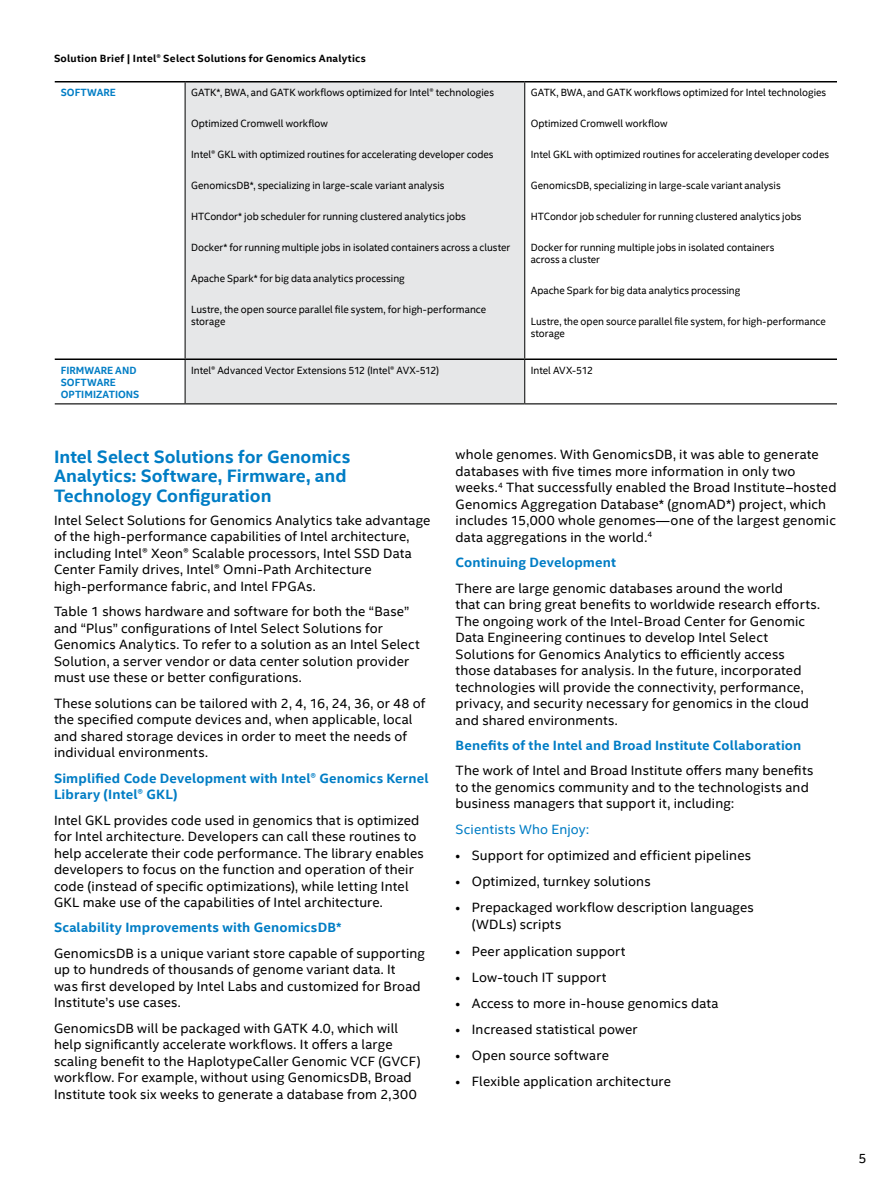
<style>
.page{position:relative;width:891px;height:1188px;background:#fff}
.page>*{position:absolute;margin:0;border:0;box-sizing:border-box;transform-origin:0 0}
.CopyHeaderBlue{font:700 18px/19.5px "Intel Clear";color:#007dc5}
.MainCopy___Caption{font:13.5px/16.5px "Intel Clear";letter-spacing:.01em;color:#000}
.MainCopy___Caption-2{font:700 13.5px/16.5px "Intel Clear";letter-spacing:.01em;color:#007dc5}
.MainCopy___Caption-3{font:13.5px "Intel Clear";letter-spacing:.01em;color:#007dc5}
.Lgl_-_Footnotes_and{font:10.5px/12px "Intel Clear";color:#000;scale:.96 1}
.t1{font:700 10.5px "Intel Clear";letter-spacing:.02em;color:#000}
.Lgl_-_Footnotes_and-2{font:700 10.5px/12px "Intel Clear";letter-spacing:.005em;color:#007dc5;scale:.96 1}
</style>
<div class="page">
<div style="left:185px;top:82px;width:340px;height:321px;background:#e6e7e8"></div>
<hr style="left:55px;top:81px;width:130px;height:1px;background:#000">
<hr style="left:185px;top:81px;width:340px;height:1px;background:#000">
<hr style="left:525px;top:81px;width:312px;height:1px;background:#000">
<hr style="left:185px;top:83px;width:1px;height:276px;background:#000">
<hr style="left:524px;top:83px;width:1px;height:276px;background:#000">
<hr style="left:55px;top:359px;width:130px;height:1px;background:#000">
<hr style="left:185px;top:359px;width:340px;height:1px;background:#000">
<hr style="left:525px;top:359px;width:312px;height:1px;background:#000">
<hr style="left:185px;top:360px;width:1px;height:43px;background:#000">
<hr style="left:524px;top:360px;width:1px;height:43px;background:#000">
<hr style="left:55px;top:403px;width:130px;height:1px;background:#000">
<hr style="left:185px;top:403px;width:340px;height:1px;background:#000">
<hr style="left:525px;top:403px;width:312px;height:1px;background:#000">
<p class="t1" style="left:54px;top:51px;width:313px">Solution Brief | Intel® Select Solutions for Genomics Analytics</p>
<p class="Lgl_-_Footnotes_and-2" style="left:61px;top:86px;width:59px">SOFTWARE</p>
<p class="Lgl_-_Footnotes_and" style="left:191px;top:86px;width:317px">GATK*, BWA, and GATK workflows optimized for Intel® technologies</p>
<p class="Lgl_-_Footnotes_and" style="left:191px;top:117px;width:144px">Optimized Cromwell workflow</p>
<p class="Lgl_-_Footnotes_and" style="left:191px;top:148px;width:317px">Intel® GKL with optimized routines for accelerating developer codes</p>
<p class="Lgl_-_Footnotes_and" style="left:191px;top:179px;width:266px">GenomicsDB*, specializing in large-scale variant analysis</p>
<p class="Lgl_-_Footnotes_and" style="left:191px;top:210px;width:288px">HTCondor* job scheduler for running clustered analytics jobs</p>
<p class="Lgl_-_Footnotes_and" style="left:191px;top:241px;width:334px">Docker* for running multiple jobs in isolated containers across a cluster</p>
<p class="Lgl_-_Footnotes_and" style="left:191px;top:272px;width:224px">Apache Spark* for big data analytics processing</p>
<p class="Lgl_-_Footnotes_and" style="left:191px;top:303px;width:309px">Lustre, the open source parallel file system, for high-performance storage</p>
<p class="Lgl_-_Footnotes_and" style="left:531px;top:86px;width:309px">GATK, BWA, and GATK workflows optimized for Intel technologies</p>
<p class="Lgl_-_Footnotes_and" style="left:531px;top:117px;width:144px">Optimized Cromwell workflow</p>
<p class="Lgl_-_Footnotes_and" style="left:531px;top:148px;width:312px">Intel GKL with optimized routines for accelerating developer codes</p>
<p class="Lgl_-_Footnotes_and" style="left:531px;top:179px;width:262px">GenomicsDB, specializing in large-scale variant analysis</p>
<p class="Lgl_-_Footnotes_and" style="left:531px;top:210px;width:283px">HTCondor job scheduler for running clustered analytics jobs</p>
<p class="Lgl_-_Footnotes_and" style="left:531px;top:241px;width:255px">Docker for running multiple jobs in isolated containers across a cluster</p>
<p class="Lgl_-_Footnotes_and" style="left:531px;top:284px;width:220px">Apache Spark for big data analytics processing</p>
<p class="Lgl_-_Footnotes_and" style="left:531px;top:315px;width:309px">Lustre, the open source parallel file system, for high-performance storage</p>
<p class="Lgl_-_Footnotes_and-2" style="left:61px;top:364px;width:83px">FIRMWARE AND<br>SOFTWARE<br>OPTIMIZATIONS</p>
<p class="Lgl_-_Footnotes_and" style="left:191px;top:364px;width:260px">Intel® Advanced Vector Extensions 512 (Intel® AVX-512)</p>
<p class="Lgl_-_Footnotes_and" style="left:531px;top:364px;width:66px">Intel AVX-512</p>
<p class="CopyHeaderBlue" style="left:54px;top:446px;width:298px">Intel Select Solutions for Genomics<br>Analytics: Software, Firmware, and<br>Technology Configuration</p>
<p class="MainCopy___Caption" style="left:54px;top:512px;width:378px">Intel Select Solutions for Genomics Analytics take advantage of the high-performance capabilities of Intel architecture, including Intel® Xeon® Scalable processors, Intel SSD Data Center Family drives, Intel® Omni-Path Architecture high-performance fabric, and Intel FPGAs.</p>
<p class="MainCopy___Caption" style="left:54px;top:603px;width:367px">Table 1 shows hardware and software for both the “Base” and “Plus” configurations of Intel Select Solutions for Genomics Analytics. To refer to a solution as an Intel Select Solution, a server vendor or data center solution provider must use these or better configurations.</p>
<p class="MainCopy___Caption" style="left:54px;top:694px;width:373px">These solutions can be tailored with 2, 4, 16, 24, 36, or 48 of the specified compute devices and, when applicable, local and shared storage devices in order to meet the needs of individual environments.</p>
<p class="MainCopy___Caption-2" style="left:54px;top:769px;width:376px">Simplified Code Development with Intel® Genomics Kernel<br>Library (Intel® GKL)</p>
<p class="MainCopy___Caption" style="left:54px;top:811px;width:371px">Intel GKL provides code used in genomics that is optimized for Intel architecture. Developers can call these routines to help accelerate their code performance. The library enables developers to focus on the function and operation of their code (instead of specific optimizations), while letting Intel GKL make use of the capabilities of Intel architecture.</p>
<p class="MainCopy___Caption-2" style="left:54px;top:919px;width:289px">Scalability Improvements with GenomicsDB*</p>
<p class="MainCopy___Caption" style="left:54px;top:945px;width:373px">GenomicsDB is a unique variant store capable of supporting up to hundreds of thousands of genome variant data. It<br>was first developed by Intel Labs and customized for Broad Institute’s use cases.</p>
<p class="MainCopy___Caption" style="left:54px;top:1019px;width:368px">GenomicsDB will be packaged with GATK 4.0, which will help significantly accelerate workflows. It offers a large scaling benefit to the HaplotypeCaller Genomic VCF (GVCF) workflow. For example, without using GenomicsDB, Broad Institute took six weeks to generate a database from 2,300</p>
<p class="MainCopy___Caption" style="left:456px;top:446px;width:382px">whole genomes. With GenomicsDB, it was able to generate databases with five times more information in only two weeks.<sup>4</sup> That successfully enabled the Broad Institute–hosted Genomics Aggregation Database* (gnomAD*) project, which includes 15,000 whole genomes—one of the largest genomic data aggregations in the world.<sup>4</sup></p>
<p class="MainCopy___Caption-2" style="left:456px;top:554px;width:162px">Continuing Development</p>
<p class="MainCopy___Caption" style="left:456px;top:579px;width:366px">There are large genomic databases around the world<br>that can bring great benefits to worldwide research efforts.<br>The ongoing work of the Intel-Broad Center for Genomic Data Engineering continues to develop Intel Select Solutions for Genomics Analytics to efficiently access those databases for analysis. In the future, incorporated technologies will provide the connectivity, performance, privacy, and security necessary for genomics in the cloud and shared environments.</p>
<p class="MainCopy___Caption-2" style="left:456px;top:737px;width:347px">Benefits of the Intel and Broad Institute Collaboration</p>
<p class="MainCopy___Caption" style="left:456px;top:762px;width:359px">The work of Intel and Broad Institute offers many benefits to the genomics community and to the technologists and business managers that support it, including:</p>
<p class="MainCopy___Caption-3" style="left:456px;top:820px;width:135px">Scientists Who Enjoy:</p>
<p class="MainCopy___Caption" style="left:456px;top:847px;width:297px">• Support for optimized and efficient pipelines</p>
<p class="MainCopy___Caption" style="left:456px;top:873px;width:197px">• Optimized, turnkey solutions</p>
<p class="MainCopy___Caption" style="left:472px;top:898px;width:284px;line-height:17.2px;text-indent:-16px">• Prepackaged workflow description languages (WDLs) scripts</p>
<p class="MainCopy___Caption" style="left:456px;top:942px;width:171px">• Peer application support</p>
<p class="MainCopy___Caption" style="left:456px;top:968px;width:152px">• Low-touch IT support</p>
<p class="MainCopy___Caption" style="left:456px;top:995px;width:264px">• Access to more in-house genomics data</p>
<p class="MainCopy___Caption" style="left:456px;top:1021px;width:184px">• Increased statistical power</p>
<p class="MainCopy___Caption" style="left:456px;top:1047px;width:155px">• Open source software</p>
<p class="MainCopy___Caption" style="left:456px;top:1073px;width:217px">• Flexible application architecture</p>
<p class="MainCopy___Caption" style="left:858px;top:1150px;width:10px">5</p>
</div>
